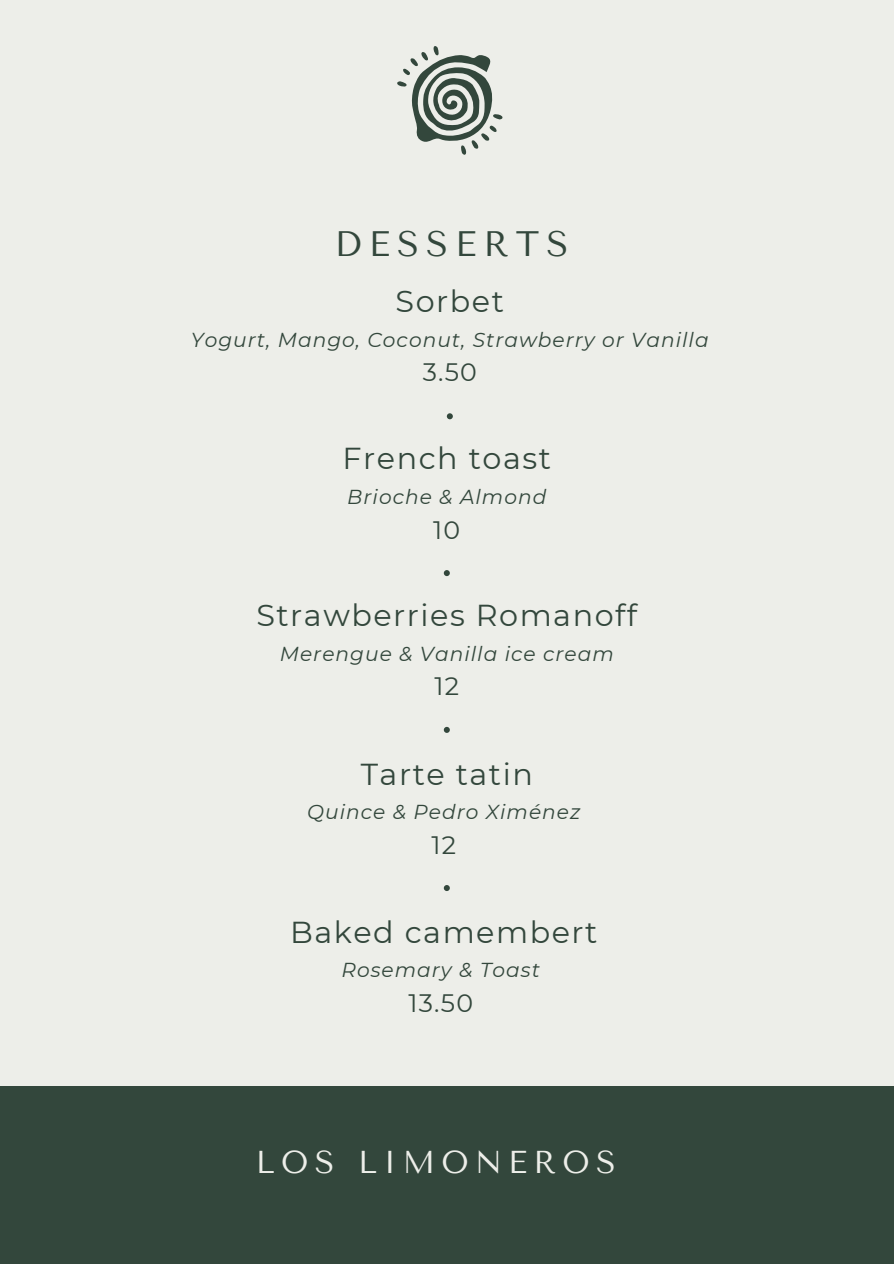
<style>
.page{position:relative;width:894px;height:1264px;background:#fff}
.page>*{position:absolute;margin:0;border:0;box-sizing:border-box;transform-origin:0 0}
.t1{font:35.25px "Tenor Sans";letter-spacing:.2em;color:#33473c}
.t2{font:31.5px "Tenor Sans";letter-spacing:.2em;color:#edeee9}
.t3{font:30.3px "Montserrat";letter-spacing:.05em;color:#33473c}
.t4{font:25.2px "Montserrat";letter-spacing:.05em;color:#33473c}
.t5{font:italic 20.1px "Montserrat";letter-spacing:.05em;color:#33473c}
</style>
<div class="page">
<div style="left:0;top:0;width:893px;height:1263px;background:#edeee9"></div>
<div style="left:0;top:1085px;width:893px;height:178px;background:#33473c"></div>
<svg style="left:397px;top:46px;width:105px;height:109px"></svg>
<svg style="left:446px;top:413px;width:6px;height:6px"></svg>
<svg style="left:443px;top:570px;width:6px;height:6px"></svg>
<svg style="left:443px;top:727px;width:6px;height:6px"></svg>
<svg style="left:443px;top:885px;width:6px;height:6px"></svg>
<h1 class="t1" style="left:334px;top:223px;width:235px">DESSERTS</h1>
<p class="t3" style="left:395px;top:282px;width:110px">Sorbet</p>
<p class="t5" style="left:191px;top:327px;width:519px">Yogurt, Mango, Coconut, Strawberry or Vanilla</p>
<p class="t4" style="left:422px;top:356px;width:56px">3.50</p>
<p class="t3" style="left:342px;top:440px;width:210px">French toast</p>
<p class="t5" style="left:347px;top:484px;width:200px">Brioche &amp; Almond</p>
<p class="t4" style="left:433px;top:514px;width:29px">10</p>
<p class="t3" style="left:256px;top:596px;width:382px">Strawberries Romanoff</p>
<p class="t5" style="left:280px;top:641px;width:335px">Merengue &amp; Vanilla ice cream</p>
<p class="t4" style="left:434px;top:671px;width:26px">12</p>
<p class="t3" style="left:360px;top:755px;width:173px">Tarte tatin</p>
<p class="t5" style="left:307px;top:799px;width:274px">Quince &amp; Pedro Ximénez</p>
<p class="t4" style="left:431px;top:829px;width:26px">12</p>
<p class="t3" style="left:290px;top:913px;width:309px">Baked camembert</p>
<p class="t5" style="left:341px;top:957px;width:200px">Rosemary &amp; Toast</p>
<p class="t4" style="left:408px;top:987px;width:66px">13.50</p>
<p class="t2" style="left:256px;top:1143px;width:361px">LOS LIMONEROS</p>
</div>
